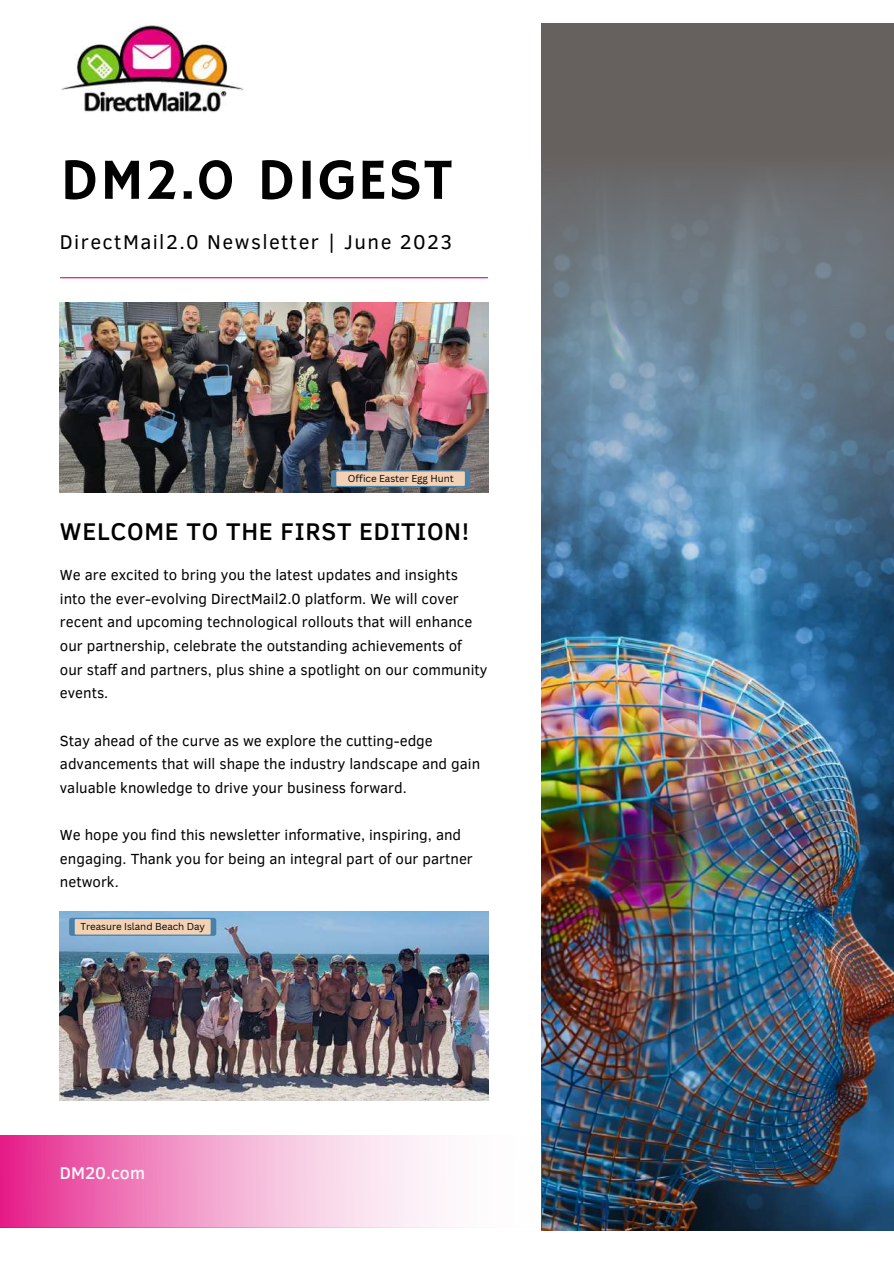
<style>
.page{position:relative;width:894px;height:1264px;background:#fff}
.page>*{position:absolute;margin:0;border:0;box-sizing:border-box;transform-origin:0 0}
.t1{font:58.5px "Hammersmith One";letter-spacing:.02em;color:#000}
.t2{font:500 24.75px "Clear Sans";letter-spacing:.03em;color:#000}
.t3{font:20.4px "Clear Sans";letter-spacing:.07em;color:#000}
.t4{font:500 17.55px "Clear Sans";color:#f8f8f8}
.t5{font:15px/23.7px "Clear Sans";color:#000}
.t6{font:9.75px "Canva Sans";color:#000}
</style>
<div class="page">
<div style="left:541px;top:23px;width:352px;height:144px;background:#66615f"></div>
<img style="left:541px;top:611px;width:352px;height:618px">
<svg style="left:541px;top:167px;width:352px;height:444px;background:#5f7d94"></svg>
<hr style="left:60px;top:277px;width:427px;height:1px;background:#e3007a">
<svg style="left:0;top:1135px;width:436px;height:92px;background:#f29ecb"></svg>
<img style="left:60px;top:303px;width:428px;height:189px">
<svg style="left:331px;top:470px;width:139px;height:17px;background:#cfbfb1"></svg>
<img style="left:60px;top:911px;width:428px;height:189px">
<svg style="left:69px;top:917px;width:147px;height:18px;background:#d2c2b4"></svg>
<img style="left:61px;top:25px;width:183px;height:87px">
<h1 class="t1" style="left:60px;top:146px;width:394px">DM2.0 DIGEST</h1>
<h3 class="t3" style="left:60px;top:227px;width:394px">DirectMail2.0 Newsletter | June 2023</h3>
<p class="t6" style="left:348px;top:471px;width:107px">Office Easter Egg Hunt</p>
<h2 class="t2" style="left:60px;top:513px;width:410px">WELCOME TO THE FIRST EDITION!</h2>
<p class="t5" style="left:60px;top:562px;width:429px">We are excited to bring you the latest updates and insights into the ever-evolving DirectMail2.0 platform. We will cover recent and upcoming technological rollouts that will enhance our partnership, celebrate the outstanding achievements of our staff and partners, plus shine a spotlight on our community events.</p>
<p class="t5" style="left:60px;top:727px;width:421px">Stay ahead of the curve as we explore the cutting-edge advancements that will shape the industry landscape and gain valuable knowledge to drive your business forward.</p>
<p class="t5" style="left:60px;top:822px;width:414px">We hope you find this newsletter informative, inspiring, and engaging. Thank you for being an integral part of our partner network.</p>
<p class="t6" style="left:80px;top:919px;width:126px">Treasure Island Beach Day</p>
<p class="t4" style="left:60px;top:1160px;width:86px">DM20.com</p>
</div>
